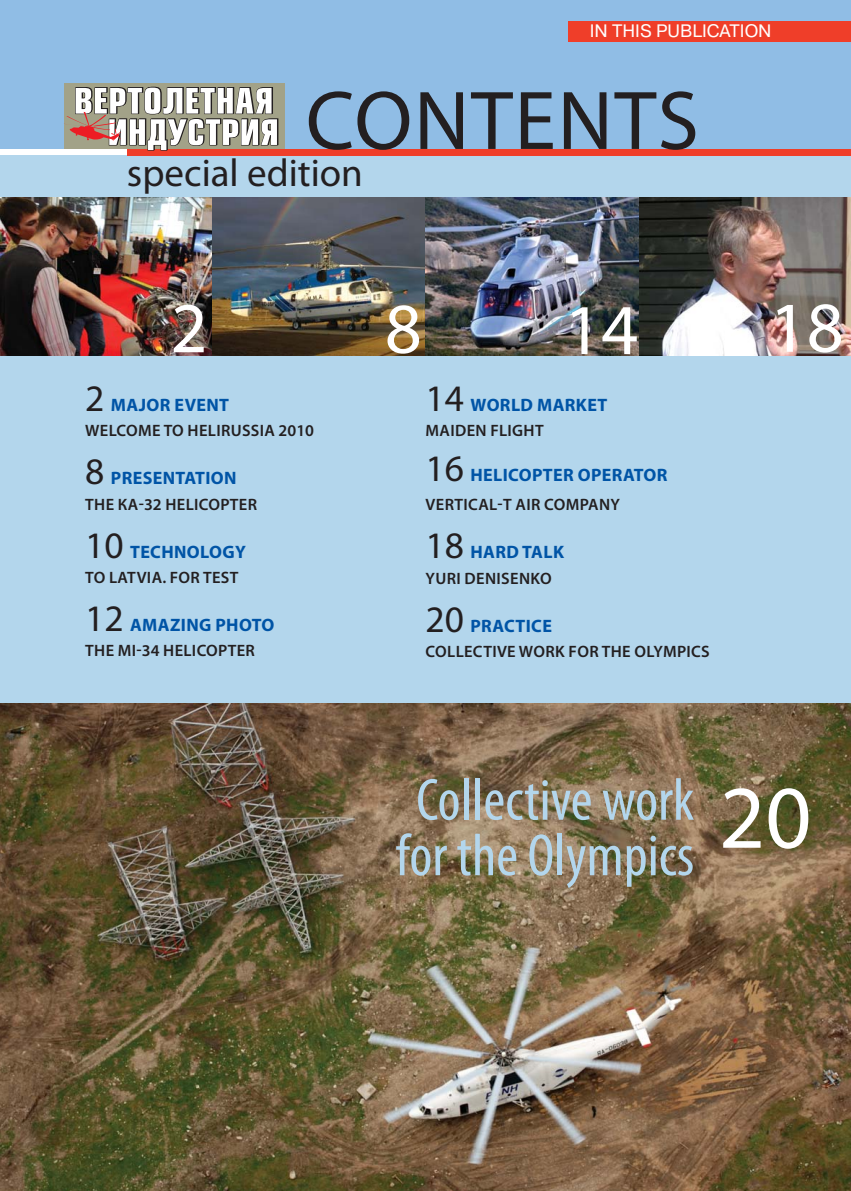
<style>
.page{position:relative;width:851px;height:1191px;background:#fff}
.page>*{position:absolute;margin:0;border:0;box-sizing:border-box;transform-origin:0 0}
.t1{font:84px "Myriad Pro";letter-spacing:.02em;color:#231f20}
.t2{font:72px "Myriad Pro";color:#fff}
.t3{font:condensed 60px/55.5px "Myriad Pro";color:#b3d6ec}
.t4{font:39px "Myriad Pro";color:#231f20}
.t5{font:700 18px "Myriad Pro";letter-spacing:.02em;color:#0054a6}
.t6{font:18px "Pragmatica C";color:#fff}
.t7{font:600 16.5px "Myriad Pro";letter-spacing:.02em;color:#231f20}
.s1{font-weight:400;font-size:37.5px;color:#231f20}
</style>
<div class="page">
<div style="left:0;top:0;width:850px;height:149px;background:#90bde5"></div>
<div style="left:0;top:155px;width:850px;height:1035px;background:#b3d6ec"></div>
<div style="left:128px;top:149px;width:722px;height:6px;background:#ef3e29"></div>
<div style="left:568px;top:21px;width:282px;height:20px;background:#ef3e29"></div>
<img style="left:0;top:198px;width:213px;height:157px">
<img style="left:638px;top:198px;width:212px;height:157px">
<img style="left:213px;top:198px;width:212px;height:157px">
<img style="left:425px;top:198px;width:213px;height:157px">
<img style="left:0;top:704px;width:850px;height:486px">
<div style="left:64px;top:83px;width:221px;height:65px;background:#a2a288"></div>
<svg style="left:64px;top:86px;width:215px;height:65px"></svg>
<p class="t6" style="left:589px;top:24px;width:183px">IN THIS PUBLICATION</p>
<h1 class="t1" style="left:306px;top:89px;width:394px">CONTENTS</h1>
<h3 class="t4" style="left:127px;top:158px;width:237px">special edition</h3>
<h2 class="t2" style="left:170px;top:301px;width:38px">2</h2>
<h2 class="t2" style="left:385px;top:302px;width:38px">8</h2>
<h2 class="t2" style="left:564px;top:303px;width:75px">14</h2>
<h2 class="t2" style="left:769px;top:301px;width:75px">18</h2>
<p class="t5" style="left:85px;top:398px;width:145px"><span class="s1">2</span> MAJOR EVENT</p>
<p class="t7" style="left:85px;top:424px;width:230px">WELCOME TO HELIRUSSIA 2010</p>
<p class="t5" style="left:85px;top:471px;width:153px"><span class="s1">8</span> PRESENTATION</p>
<p class="t7" style="left:85px;top:498px;width:173px">THE КА-32 HELICOPTER</p>
<p class="t5" style="left:85px;top:545px;width:162px"><span class="s1">10</span> TECHNOLOGY</p>
<p class="t7" style="left:85px;top:571px;width:155px">TO LATVIA. FOR TEST</p>
<p class="t5" style="left:85px;top:618px;width:191px"><span class="s1">12</span> AMAZING PHOTO</p>
<p class="t7" style="left:85px;top:645px;width:171px">THE MI-34 HELICOPTER</p>
<p class="t5" style="left:425px;top:398px;width:183px"><span class="s1">14</span> WORLD MARKET</p>
<p class="t7" style="left:425px;top:424px;width:119px">MAIDEN FLIGHT</p>
<p class="t5" style="left:425px;top:468px;width:243px"><span class="s1">16</span> HELICOPTER OPERATOR</p>
<p class="t7" style="left:425px;top:498px;width:196px">VERTICAL-T AIR COMPANY</p>
<p class="t5" style="left:425px;top:545px;width:140px"><span class="s1">18</span> HARD TALK</p>
<p class="t7" style="left:425px;top:572px;width:127px">YURI DENISENKO</p>
<p class="t5" style="left:425px;top:619px;width:128px"><span class="s1">20</span> PRACTICE</p>
<p class="t7" style="left:425px;top:645px;width:286px">COLLECTIVE WORK FOR THE OLYMPICS</p>
<h3 class="t3" style="left:395px;top:777px;width:417px;text-indent:21px">Collective work<br>for the Olympics <sup>20</sup></h3>
</div>
